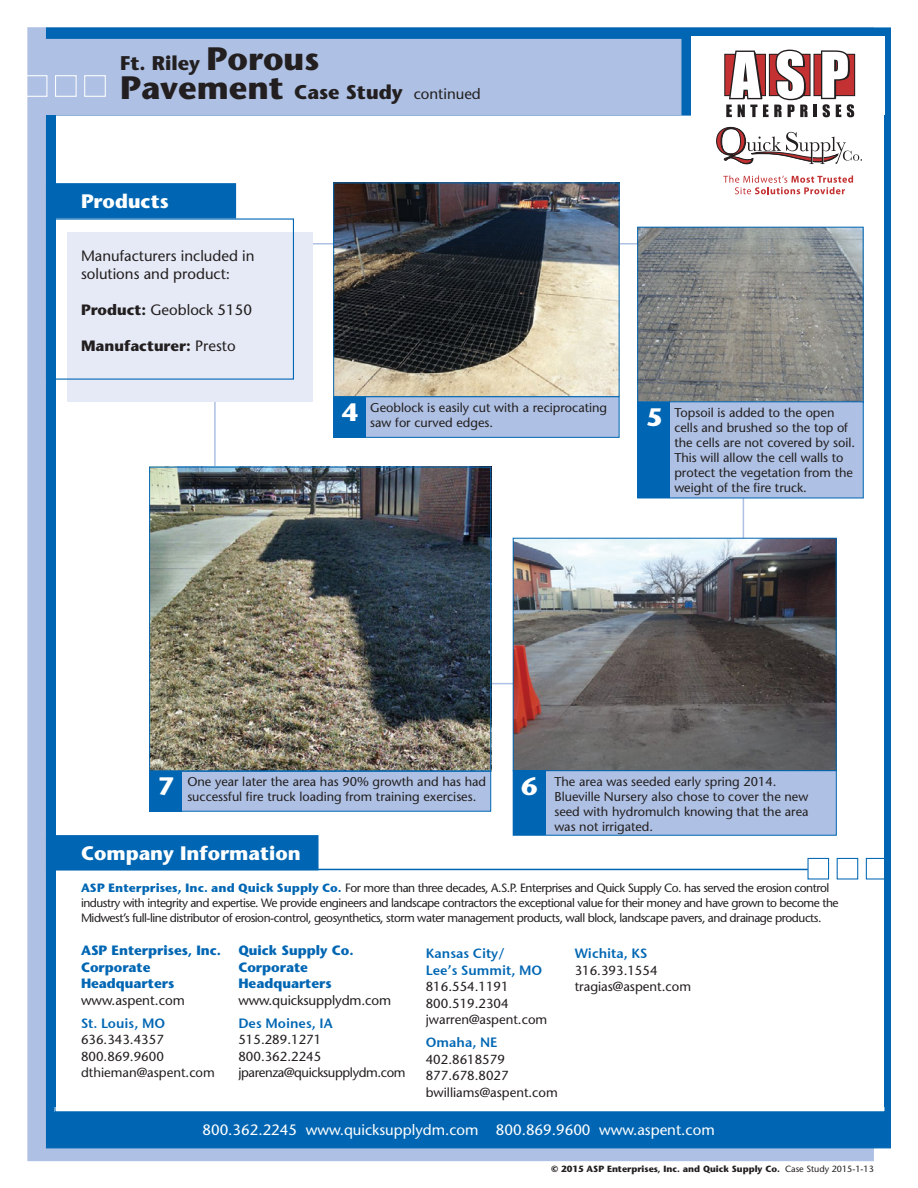
<style>
.page{position:relative;width:918px;height:1188px;background:#fff}
.page>*{position:absolute;margin:0;border:0;box-sizing:border-box;transform-origin:0 0}
.t1{font:700 19.8px/28.5px "Stone Sans";color:#231f20}
.t2{font:700 19.5px "Stone Sans";color:#fff}
.t3{font:15px/18px "Stone Sans";color:#231f20}
.t4{font:15px "Stone Sans";color:#fff}
.t5{font:700 15px "Stone Sans";color:#231f20}
.t6{font:700 13.5px/16.5px "Stone Sans";color:#0066b3}
.t7{font:13.5px/16.5px "Stone Sans Sem ITCTT Semi";color:#0066b3}
.t8{font:13.5px "Stone Sans";letter-spacing:-.01em;color:#231f20}
.t9{font:13.2px/16.5px "Stone Sans";color:#231f20}
.t10{font:13.2px/16.5px "Stone Sans";letter-spacing:-.03em;color:#231f20}
.t11{font:12.75px/15px "Stone Sans";color:#231f20}
.t12{font:12px/15px "Stone Sans";letter-spacing:-.04em;color:#231f20}
.t13{font:700 9px "Stone Sans";color:#231f20}
.s1{font-size:32.4px}
.s2{font-weight:400;font-size:15px}
.s3{font-weight:700}
.s4{font-weight:400}
.s5{font-weight:700;font-size:25.2px;color:#fff}
.s6{font-family:"Stone Sans ITC";font-weight:700;color:#0066b3}
</style>
<div class="page">
<div style="left:27px;top:27px;width:847px;height:1134px;background:#aec0e3;border:2px solid #aec0e3"></div>
<div style="left:46px;top:27px;width:845px;height:1121px;background:#0066b3;border:1px solid #0066b3"></div>
<div style="left:55px;top:115px;width:830px;height:997px;background:#fff"></div>
<div style="left:29px;top:39px;width:652px;height:77px;background:#aec0e3;border:1px solid #aec0e3"></div>
<div style="left:26px;top:75px;width:21px;height:22px;border:1px solid #fff"></div>
<div style="left:55px;top:75px;width:22px;height:22px;border:1px solid #fff"></div>
<div style="left:84px;top:75px;width:22px;height:22px;border:1px solid #fff"></div>
<div style="left:808px;top:858px;width:21px;height:22px;border:1px solid #0066b3"></div>
<div style="left:837px;top:858px;width:21px;height:22px;border:1px solid #0066b3"></div>
<div style="left:866px;top:858px;width:21px;height:22px;border:1px solid #0066b3"></div>
<div style="left:0;top:0;width:27px;height:1188px;background:#fff"></div>
<hr style="left:47px;top:869px;width:761px;height:1px;background:#0066b3">
<div style="left:46px;top:835px;width:273px;height:35px;background:#0066b3;border:1px solid #0066b3"></div>
<div style="left:46px;top:116px;width:10px;height:991px;background:#0066b3"></div>
<div style="left:691px;top:37px;width:193px;height:173px;background:#fff"></div>
<svg style="left:716px;top:127px;width:146px;height:37px"></svg>
<div style="left:724px;top:54px;width:42px;height:42px;border:1px solid #231f20"></div>
<div style="left:769px;top:54px;width:41px;height:42px;background:#c33132"></div>
<div style="left:814px;top:54px;width:41px;height:42px;border:1px solid #231f20"></div>
<svg style="left:726px;top:49px;width:81px;height:68px"></svg>
<svg style="left:814px;top:50px;width:40px;height:67px"></svg>
<svg style="left:723px;top:175px;width:130px;height:19px"></svg>
<div style="left:884px;top:116px;width:6px;height:991px;background:#0066b3"></div>
<hr style="left:743px;top:235px;width:1px;height:536px;background:#aec0e3">
<hr style="left:214px;top:384px;width:2px;height:372px;background:#aec0e3">
<hr style="left:359px;top:683px;width:400px;height:1px;background:#aec0e3">
<hr style="left:294px;top:243px;width:450px;height:1px;background:#aec0e3">
<div style="left:67px;top:232px;width:245px;height:169px;background:#e6eaf6"></div>
<div style="left:46px;top:183px;width:190px;height:35px;background:#0066b3;border:1px solid #0066b3"></div>
<div style="left:46px;top:218px;width:248px;height:162px;border:1px solid #0066b3"></div>
<div style="left:333px;top:396px;width:287px;height:42px;background:#aec0e3;border:1px solid #0066b3"></div>
<img style="left:335px;top:185px;width:283px;height:210px">
<div style="left:333px;top:183px;width:287px;height:214px;border:1px solid #0066b3"></div>
<div style="left:333px;top:397px;width:33px;height:40px;background:#0066b3"></div>
<div style="left:513px;top:770px;width:324px;height:66px;background:#aec0e3"></div>
<img style="left:515px;top:540px;width:320px;height:229px">
<div style="left:513px;top:538px;width:324px;height:233px;border:1px solid #0066b3"></div>
<div style="left:513px;top:771px;width:32px;height:64px;background:#0066b3"></div>
<img style="left:639px;top:229px;width:223px;height:172px">
<div style="left:637px;top:227px;width:227px;height:176px;border:1px solid #0066b3"></div>
<div style="left:637px;top:401px;width:227px;height:97px;background:#aec0e3;border:1px solid #0066b3"></div>
<div style="left:638px;top:402px;width:32px;height:96px;background:#0066b3"></div>
<img style="left:151px;top:469px;width:338px;height:300px">
<div style="left:149px;top:467px;width:342px;height:304px;border:1px solid #0066b3"></div>
<div style="left:149px;top:771px;width:342px;height:41px;background:#aec0e3;border:1px solid #0066b3"></div>
<div style="left:149px;top:771px;width:33px;height:40px;background:#0066b3"></div>
<h1 class="t1" style="left:120px;top:49px;width:362px">Ft. Riley <span class="s1">Porous<br>Pavement</span> Case Study <span class="s2">continued</span></h1>
<h2 class="t2" style="left:81px;top:190px;width:89px">Products</h2>
<p class="t3" style="left:81px;top:246px;width:175px">Manufacturers included in solutions and product:</p>
<p class="t3" style="left:81px;top:300px;width:173px"><span class="s3">Product:</span> Geoblock 5150</p>
<p class="t5" style="left:81px;top:336px;width:156px">Manufacturer: <span class="s4">Presto</span></p>
<p class="t11" style="left:370px;top:400px;width:238px;text-indent:-28px"><span class="s5">4</span> Geoblock is easily cut with a reciprocating saw for curved edges.</p>
<p class="t11" style="left:674px;top:405px;width:182px;text-indent:-28px"><span class="s5">5</span> Topsoil is added to the open cells and brushed so the top of the cells are not covered by soil.<br>This will allow the cell walls to protect the vegetation from the weight of the fire truck.</p>
<p class="t11" style="left:187px;top:775px;width:300px;text-indent:-29px"><span class="s5">7</span> One year later the area has 90% growth and has had successful fire truck loading from training exercises.</p>
<p class="t11" style="left:554px;top:774px;width:256px;text-indent:-33px"><span class="s5">6</span> The area was seeded early spring 2014.<br>Blueville Nursery also chose to cover the new seed with hydromulch knowing that the area was not irrigated.</p>
<h2 class="t2" style="left:81px;top:842px;width:221px">Company Information</h2>
<p class="t12" style="left:81px;top:881px;width:759px"><span class="s6">ASP Enterprises, Inc. and Quick Supply Co.</span> For more than three decades, A.S.P. Enterprises and Quick Supply Co. has served the erosion control industry with integrity and expertise. We provide engineers and landscape contractors the exceptional value for their money and have grown to become the<br>Midwest’s full-line distributor of erosion-control, geosynthetics, storm water management products, wall block, landscape pavers, and drainage products.</p>
<p class="t6" style="left:81px;top:942px;width:142px">ASP Enterprises, Inc.<br>Corporate<br>Headquarters</p>
<p class="t8" style="left:81px;top:992px;width:106px">www.aspent.com</p>
<p class="t7" style="left:81px;top:1014px;width:86px">St. Louis, MO</p>
<p class="t9" style="left:81px;top:1032px;width:135px">636.343.4357<br>800.869.9600 dthieman@aspent.com</p>
<p class="t6" style="left:238px;top:942px;width:117px">Quick Supply Co.<br>Corporate<br>Headquarters</p>
<p class="t8" style="left:238px;top:992px;width:154px">www.quicksupplydm.com</p>
<p class="t7" style="left:238px;top:1014px;width:96px">Des Moines, IA</p>
<p class="t10" style="left:238px;top:1032px;width:169px">515.289.1271<br>800.362.2245 jparenza@quicksupplydm.com</p>
<p class="t7" style="left:426px;top:944px;width:118px">Kansas City/<br>Lee’s Summit, MO</p>
<p class="t9" style="left:426px;top:978px;width:123px">816.554.1191<br>800.519.2304 jwarren@aspent.com</p>
<p class="t7" style="left:426px;top:1033px;width:73px">Omaha, NE</p>
<p class="t9" style="left:426px;top:1051px;width:134px">402.8618579<br>877.678.8027 bwilliams@aspent.com</p>
<p class="t7" style="left:575px;top:944px;width:74px">Wichita, KS</p>
<p class="t9" style="left:575px;top:962px;width:118px">316.393.1554 tragias@aspent.com</p>
<p class="t4" style="left:202px;top:1121px;width:514px">800.362.2245 www.quicksupplydm.com 800.869.9600 www.aspent.com</p>
<p class="t13" style="left:551px;top:1164px;width:324px">© 2015 ASP Enterprises, Inc. and Quick Supply Co. <span class="s4">Case Study 2015-1-13</span></p>
</div>
